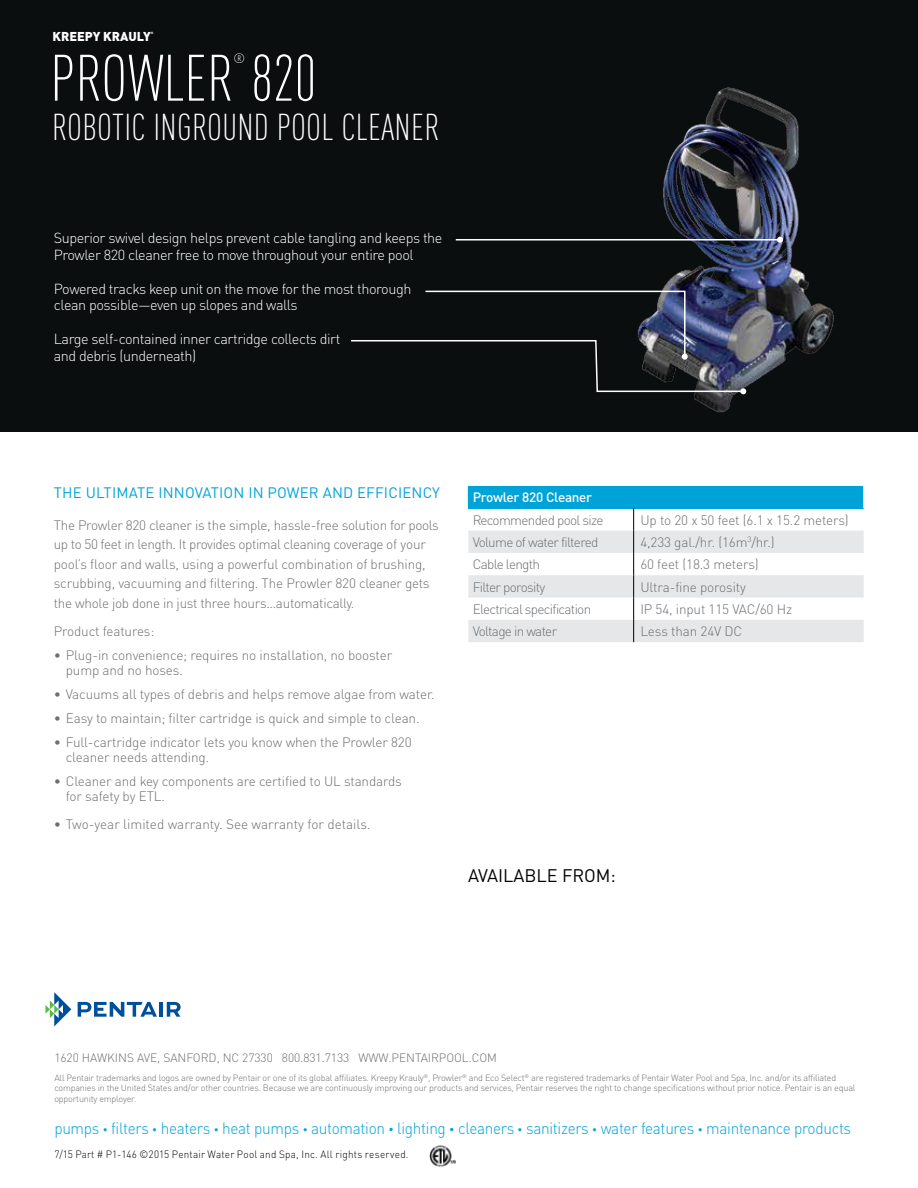
<style>
.page{position:relative;width:918px;height:1188px;background:#fff}
.page>*{position:absolute;margin:0;border:0;box-sizing:border-box;transform-origin:0 0}
.t1{font:300 condensed 64.5px "DIN Pro";color:#fff}
.t2{font:300 condensed 36.9px "DIN Pro";letter-spacing:.01em;color:#fff}
.t3{font:18px "DIN Pro";color:#000}
.t4{font:300 16.2px "DIN Pro";letter-spacing:-.02em;color:#00a3d8;scale:.95 1}
.t5{font:15px "DIN Pro";letter-spacing:.01em;color:#00a3d8}
.t6{font:300 14.4px/16.8px "DIN Pro";letter-spacing:-.03em;color:#fff}
.t7{font:300 13.5px/19.5px "DIN Pro";letter-spacing:-.01em;color:#6d6e71}
.t8{font:300 13.5px "DIN Pro";letter-spacing:-.05em;color:#6d6e71}
.t9{font:500 13.5px "DIN Pro";letter-spacing:-.02em;color:#fff}
.t10{font:300 condensed 13.5px "DIN Pro";color:#fff}
.t11{font:900 12.75px "DIN Pro";color:#fff}
.t12{font:300 12px "DIN Pro";letter-spacing:-.005em;color:#6d6e71}
.t13{font:300 10.5px "DIN Pro";letter-spacing:.02em;color:#000;scale:.95 1}
.t14{font:300 9px/10.5px "DIN Pro";letter-spacing:-.02em;color:#6d6e71}
.t15{font:900 3.15px "DIN Pro";color:#fff}
.s1{font-size:9.75px}
.s2{font-size:10.5px}
</style>
<div class="page">
<svg style="left:45px;top:992px;width:26px;height:34px"></svg>
<svg style="left:78px;top:1002px;width:79px;height:15px"></svg>
<hr style="left:159px;top:1002px;width:4px;height:15px;background:#004f9a">
<svg style="left:167px;top:1002px;width:14px;height:15px"></svg>
<div style="left:0;top:0;width:918px;height:432px;background:#0b0e0e"></div>
<img style="left:662px;top:87px;width:172px;height:326px">
<hr style="left:456px;top:239px;width:324px;height:2px;background:#fff">
<svg style="left:777px;top:237px;width:6px;height:6px"></svg>
<svg style="left:351px;top:290px;width:395px;height:104px"></svg>
<div style="left:468px;top:486px;width:396px;height:22px;background:#00a3d8"></div>
<svg style="left:468px;top:531px;width:396px;height:111px;fill:#e6e7e8"></svg>
<svg style="left:863px;top:486px;width:1px;height:22px"></svg>
<svg style="left:633px;top:508px;width:1px;height:134px"></svg>
<img style="left:430px;top:1145px;width:26px;height:22px">
<p class="t11" style="left:53px;top:25px;width:100px">KREEPY KRAULY</p>
<p class="t15" style="left:151px;top:30px;width:4px">®</p>
<p class="t10" style="left:234px;top:49px;width:13px">®</p>
<h1 class="t1" style="left:50px;top:32px;width:268px">PROWLER 820</h1>
<h2 class="t2" style="left:52px;top:101px;width:389px">ROBOTIC INGROUND POOL CLEANER</h2>
<p class="t6" style="left:54px;top:228px;width:390px">Superior swivel design helps prevent cable tangling and keeps the<br>Prowler 820 cleaner free to move throughout your entire pool</p>
<p class="t6" style="left:54px;top:279px;width:359px">Powered tracks keep unit on the move for the most thorough clean possible—even up slopes and walls</p>
<p class="t6" style="left:54px;top:329px;width:288px">Large self-contained inner cartridge collects dirt and debris (underneath)</p>
<p class="t5" style="left:54px;top:480px;width:388px">THE ULTIMATE INNOVATION IN POWER AND EFFICIENCY</p>
<p class="t7" style="left:54px;top:514px;width:387px">The Prowler 820 cleaner is the simple, hassle-free solution for pools up to 50 feet in length. It provides optimal cleaning coverage of your pool’s floor and walls, using a powerful combination of brushing, scrubbing, vacuuming and filtering. The Prowler 820 cleaner gets the whole job done in just three hours…automatically.</p>
<p class="t7" style="left:54px;top:620px;width:102px">Product features:</p>
<p class="t7" style="left:66px;top:647px;width:328px;line-height:15px;text-indent:-12px">• Plug-in convenience; requires no installation, no booster pump and no hoses.</p>
<p class="t7" style="left:54px;top:683px;width:383px">• Vacuums all types of debris and helps remove algae from water.</p>
<p class="t7" style="left:54px;top:707px;width:367px">• Easy to maintain; filter cartridge is quick and simple to clean.</p>
<p class="t7" style="left:66px;top:734px;width:347px;line-height:15px;text-indent:-12px">• Full-cartridge indicator lets you know when the Prowler 820 cleaner needs attending.</p>
<p class="t7" style="left:66px;top:772px;width:338px;line-height:15px;text-indent:-12px">• Cleaner and key components are certified to UL standards for safety by ETL.</p>
<p class="t7" style="left:54px;top:814px;width:318px">• Two-year limited warranty. See warranty for details.</p>
<p class="t9" style="left:473px;top:486px;width:121px">Prowler 820 Cleaner</p>
<p class="t8" style="left:473px;top:509px;width:132px">Recommended pool size</p>
<p class="t7" style="left:640px;top:509px;width:210px">Up to 20 x 50 feet (6.1 x 15.2 meters)</p>
<p class="t8" style="left:473px;top:532px;width:127px">Volume of water filtered</p>
<p class="t7" style="left:640px;top:531px;width:136px">4,233 gal./hr. (16m<sup>3</sup>/hr.)</p>
<p class="t8" style="left:473px;top:554px;width:69px">Cable length</p>
<p class="t7" style="left:640px;top:553px;width:120px">60 feet (18.3 meters)</p>
<p class="t8" style="left:473px;top:576px;width:74px">Filter porosity</p>
<p class="t7" style="left:640px;top:576px;width:107px">Ultra-fine porosity</p>
<p class="t8" style="left:473px;top:599px;width:120px">Electrical specification</p>
<p class="t7" style="left:640px;top:598px;width:153px">IP 54, input 115 VAC/60 Hz</p>
<p class="t8" style="left:473px;top:621px;width:86px">Voltage in water</p>
<p class="t7" style="left:640px;top:620px;width:103px">Less than 24V DC</p>
<h3 class="t3" style="left:468px;top:861px;width:149px">AVAILABLE FROM:</h3>
<p class="t12" style="left:54px;top:1048px;width:444px">1620 HAWKINS AVE, SANFORD, NC 27330 800.831.7133 WWW.PENTAIRPOOL.COM</p>
<p class="t14" style="left:54px;top:1072px;width:803px">All Pentair trademarks and logos are owned by Pentair or one of its global affiliates. Kreepy Krauly<sup>®</sup>, Prowler<sup>®</sup> and Eco Select<sup>®</sup> are registered trademarks of Pentair Water Pool and Spa, Inc. and/or its affiliated companies in the United States and/or other countries. Because we are continuously improving our products and services, Pentair reserves the right to change specifications without prior notice. Pentair is an equal opportunity employer.</p>
<p class="t4" style="left:54px;top:1116px;width:840px">pumps <span class="s1">•</span> filters <span class="s1">•</span> heaters <span class="s1">•</span> heat pumps <span class="s1">•</span> automation <span class="s2">•</span> lighting <span class="s2">•</span> cleaners <span class="s1">•</span> sanitizers <span class="s1">•</span> water features <span class="s1">•</span> maintenance products</p>
<p class="t13" style="left:54px;top:1146px;width:374px">7/15 Part # P1-146 ©2015 Pentair Water Pool and Spa, Inc. All rights reserved.</p>
</div>
